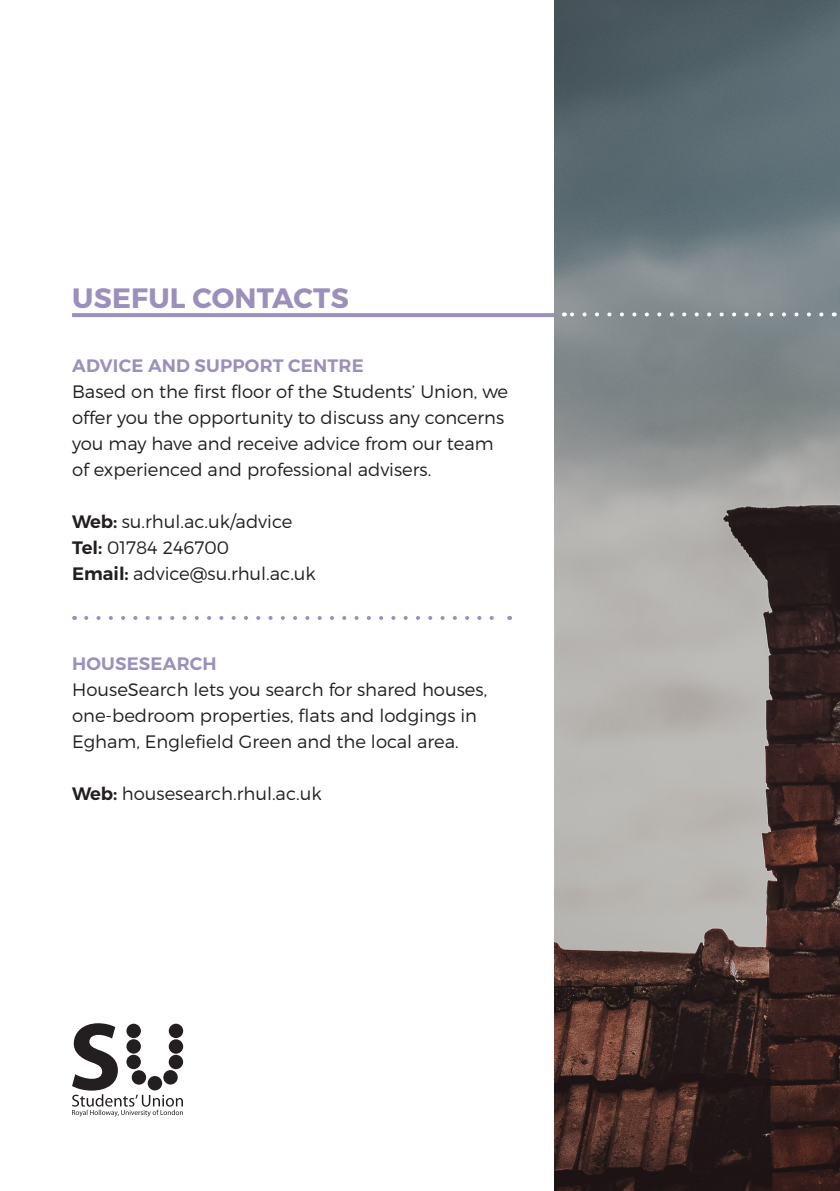
<style>
.page{position:relative;width:840px;height:1191px;background:#fff}
.page>*{position:absolute;margin:0;border:0;box-sizing:border-box;transform-origin:0 0}
.t1{font:700 28px "Montserrat";letter-spacing:.01em;color:#9c8fbc}
.t2{font:300 18px/26px "Montserrat";color:#231f20}
.t3{font:600 18px "Montserrat";letter-spacing:.01em;color:#9c8fbc}
.s1{font-weight:600}
</style>
<div class="page">
<hr style="left:72px;top:313px;width:483px;height:4px;background:#9d91bb">
<svg style="left:86px;top:616px;width:408px;height:4px"></svg>
<img style="left:554px;top:0;width:285px;height:1191px">
<svg style="left:563px;top:312px;width:258px;height:4px"></svg>
<svg style="left:72px;top:1023px;width:111px;height:93px"></svg>
<p class="t1" style="left:72px;top:280px;width:278px">USEFUL CONTACTS</p>
<p class="t3" style="left:72px;top:354px;width:293px">ADVICE AND SUPPORT CENTRE</p>
<p class="t2" style="left:72px;top:378px;width:437px">Based on the first floor of the Students’ Union, we offer you the opportunity to discuss any concerns you may have and receive advice from our team of experienced and professional advisers.</p>
<p class="t2" style="left:72px;top:508px;width:221px"><span class="s1">Web:</span> su.rhul.ac.uk/advice</p>
<p class="t2" style="left:72px;top:534px;width:158px"><span class="s1">Tel:</span> 01784 246700</p>
<p class="t2" style="left:72px;top:560px;width:245px"><span class="s1">Email:</span> advice@su.rhul.ac.uk</p>
<p class="t3" style="left:72px;top:652px;width:146px">HOUSESEARCH</p>
<p class="t2" style="left:72px;top:676px;width:416px">HouseSearch lets you search for shared houses, one-bedroom properties, flats and lodgings in<br>Egham, Englefield Green and the local area.</p>
<p class="t2" style="left:72px;top:780px;width:251px"><span class="s1">Web:</span> housesearch.rhul.ac.uk</p>
</div>
